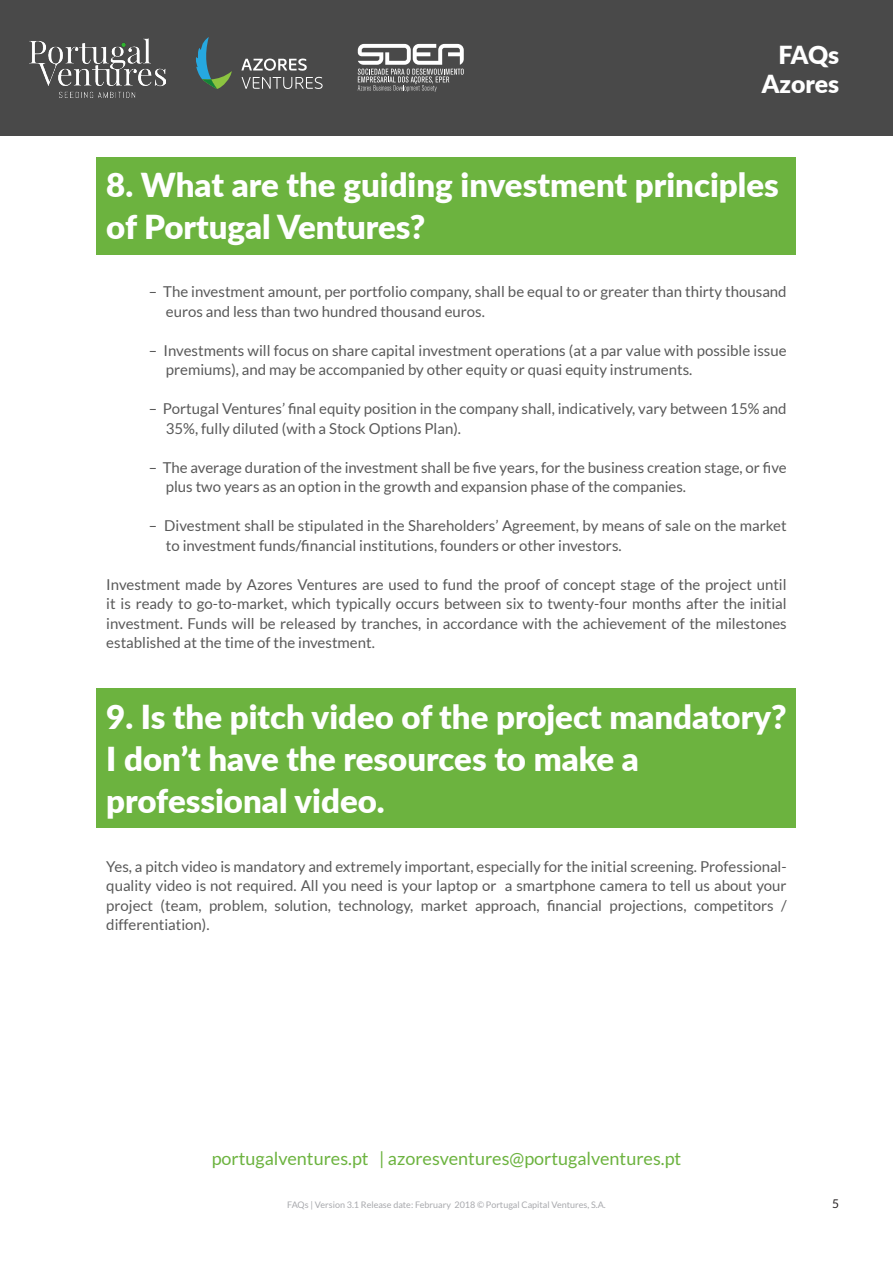
<style>
.page{position:relative;width:893px;height:1263px;background:#fff}
.page>*{position:absolute;margin:0;border:0;box-sizing:border-box;transform-origin:0 0}
.titulos_PV{font:900 33px/42px "Lato";color:#fff}
.t1{font:900 24.9px/29.8px "Lato";letter-spacing:-.01em;color:#fff;text-align:right}
.t2{font:18px "Lato";color:#6cb33f}
.bullets2{font:15px/19.5px "Lato";color:#595959}
.texto_PV{font:15px/19.5px "Lato";color:#595959;text-align:justify}
.t3{font:12px "Lato";color:#231f20}
.t4{font:9px "Lato";color:#a8a9ad}
</style>
<div class="page">
<div style="left:1px;top:1px;width:892px;height:135px;background:#494949"></div>
<img style="left:29px;top:39px;width:136px;height:58px">
<svg style="left:241px;top:59px;width:66px;height:12px"></svg>
<svg style="left:242px;top:77px;width:81px;height:12px"></svg>
<svg style="left:196px;top:37px;width:36px;height:52px"></svg>
<svg style="left:358px;top:44px;width:106px;height:48px"></svg>
<div style="left:97px;top:157px;width:699px;height:98px;background:#6cb33f"></div>
<div style="left:97px;top:688px;width:699px;height:140px;background:#6cb33f"></div>
<h2 class="t1" style="left:762px;top:38px;width:79px">FAQs<br>Azores</h2>
<p class="titulos_PV" style="left:106px;top:162px;width:674px">8. What are the guiding investment principles of Portugal Ventures?</p>
<p class="bullets2" style="left:166px;top:282px;width:622px;text-indent:-17px">– The investment amount, per portfolio company, shall be equal to or greater than thirty thousand euros and less than two hundred thousand euros.</p>
<p class="bullets2" style="left:166px;top:340px;width:622px;text-indent:-17px">– Investments will focus on share capital investment operations (at a par value with possible issue premiums), and may be accompanied by other equity or quasi equity instruments.</p>
<p class="bullets2" style="left:166px;top:399px;width:622px;text-indent:-17px">– Portugal Ventures’ final equity position in the company shall, indicatively, vary between 15% and<br>35%, fully diluted (with a Stock Options Plan).</p>
<p class="bullets2" style="left:166px;top:457px;width:622px;text-indent:-17px">– The average duration of the investment shall be five years, for the business creation stage, or five plus two years as an option in the growth and expansion phase of the companies.</p>
<p class="bullets2" style="left:166px;top:516px;width:622px;text-indent:-17px">– Divestment shall be stipulated in the Shareholders’ Agreement, by means of sale on the market to investment funds/financial institutions, founders or other investors.</p>
<p class="texto_PV" style="left:106px;top:574px;width:682px">Investment made by Azores Ventures are used to fund the proof of concept stage of the project until it is ready to go-to-market, which typically occurs between six to twenty-four months after the initial investment. Funds will be released by tranches, in accordance with the achievement of the milestones established at the time of the investment.</p>
<p class="titulos_PV" style="left:106px;top:695px;width:682px">9. Is the pitch video of the project mandatory?<br>I don’t have the resources to make a professional video.</p>
<p class="texto_PV" style="left:106px;top:856px;width:682px">Yes, a pitch video is mandatory and extremely important, especially for the initial screening. Professional&shy;quality video is not required. All you need is your laptop or a smartphone camera to tell us about your project (team, problem, solution, technology, market approach, financial projections, competitors / differentiation).</p>
<p class="t2" style="left:212px;top:1148px;width:471px">portugalventures.pt | azoresventures@portugalventures.pt</p>
<p class="t4" style="left:287px;top:1200px;width:320px">FAQs | Version 3.1 Release date: February 2018 © Portugal Capital Ventures, S.A.</p>
<p class="t3" style="left:832px;top:1197px;width:8px">5</p>
</div>
